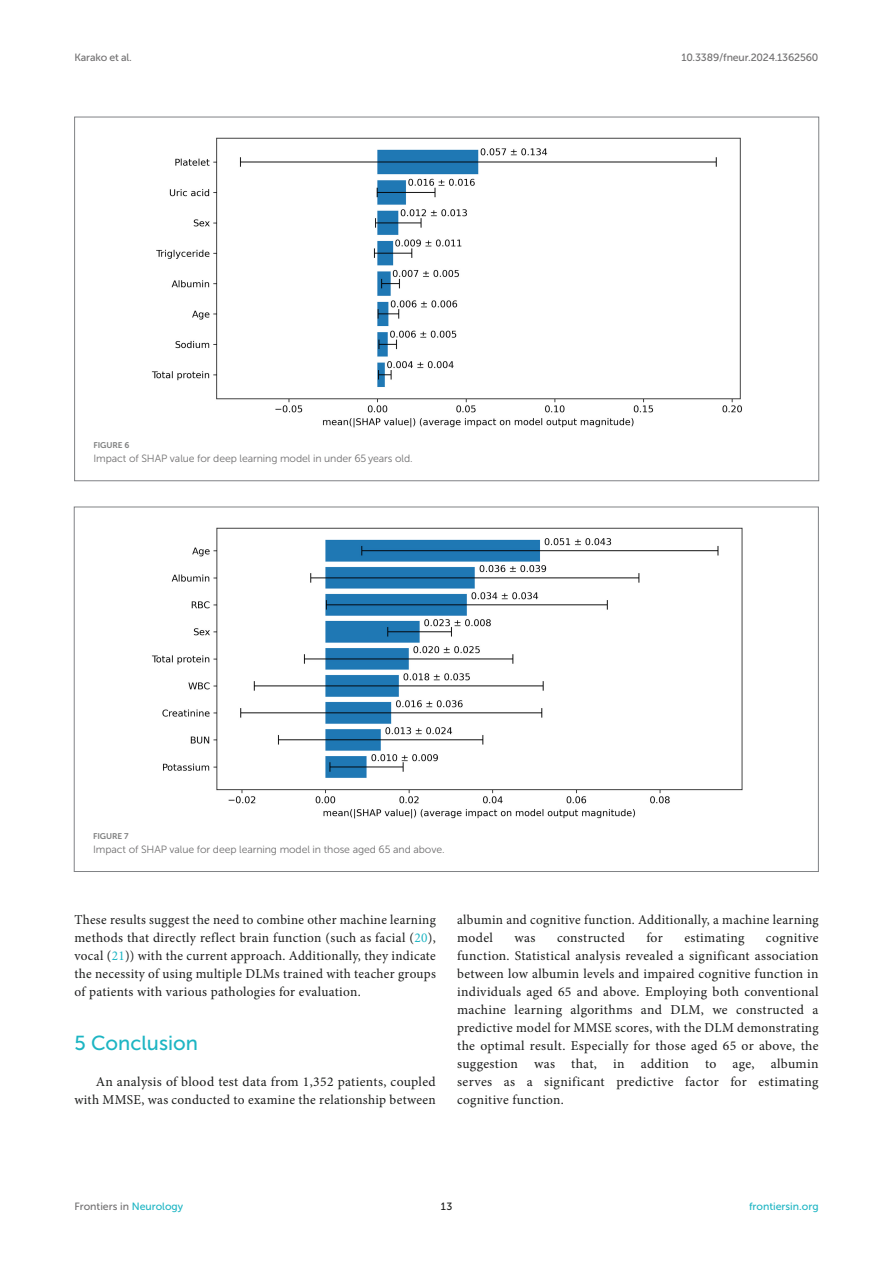
<style>
.page{position:relative;width:893px;height:1263px;background:#fff}
.page>*{position:absolute;margin:0;border:0;box-sizing:border-box;transform-origin:0 0}
.HEAD_1{font:20.25px "Museo Sans 500";color:#1db5c3}
.TEXT_FLUSH{font:13.5px/18px "Minion Pro";letter-spacing:.025em;color:#1b1c1b;text-align:right}
.TEXT{font:13.5px/18px "Minion Pro";letter-spacing:.025em;color:#1b1c1b;text-align:justify}
.FIG_LEG{font:10.5px "Museo Sans 300";letter-spacing:-.01em;color:#706f70}
.t1{font:10.5px "Museo Sans 500";letter-spacing:-.015em;color:#706f70}
.t2{font:10.5px "Museo Sans 500";color:#1db5c3}
.t3{font:10.5px "Museo Sans 500";color:#1b1c1b}
.FIG_HD{font:8.25px "Museo Sans 700";letter-spacing:-.01em;color:#7e7f7f}
.s1{color:#1db5c3}
</style>
<div class="page">
<img style="left:151px;top:137px;width:591px;height:291px">
<img style="left:152px;top:527px;width:591px;height:292px">
<p class="t1" style="left:74px;top:51px;width:59px">Karako et al.</p>
<p class="t1" style="left:681px;top:51px;width:139px">10.3389/fneur.2024.1362560</p>
<p class="FIG_HD" style="left:94px;top:441px;width:37px">FIGURE 6</p>
<p class="FIG_LEG" style="left:94px;top:452px;width:321px">Impact of SHAP value for deep learning model in under 65 years old.</p>
<p class="FIG_HD" style="left:93px;top:832px;width:37px">FIGURE 7</p>
<p class="FIG_LEG" style="left:93px;top:843px;width:353px">Impact of SHAP value for deep learning model in those aged 65 and above.</p>
<p class="TEXT" style="left:74px;top:911px;width:363px">These results suggest the need to combine other machine learning methods that directly reflect brain function (such as facial (<span class="s1">20</span>), vocal (<span class="s1">21</span>)) with the current approach. Additionally, they indicate the necessity of using multiple DLMs trained with teacher groups of patients with various pathologies for evaluation.</p>
<p class="HEAD_1" style="left:74px;top:1032px;width:125px">5 Conclusion</p>
<p class="TEXT_FLUSH" style="left:74px;top:1073px;width:363px">An analysis of blood test data from 1,352 patients, coupled with MMSE, was conducted to examine the relationship between</p>
<p class="TEXT_FLUSH" style="left:457px;top:911px;width:363px;text-align:left">albumin and cognitive function. Additionally, a machine learning model</p>
<p class="TEXT_FLUSH" style="left:515px;top:929px;width:22px">was</p>
<p class="TEXT_FLUSH" style="left:557px;top:929px;width:69px">constructed</p>
<p class="TEXT_FLUSH" style="left:646px;top:929px;width:18px">for</p>
<p class="TEXT_FLUSH" style="left:684px;top:929px;width:62px">estimating</p>
<p class="TEXT_FLUSH" style="left:457px;top:929px;width:363px;text-align:justify;text-indent:309px">cognitive function. Statistical analysis revealed a significant association between low albumin levels and impaired cognitive function in individuals aged 65 and above. Employing both conventional machine learning algorithms and DLM, we constructed a predictive model for MMSE scores, with the DLM demonstrating the optimal result. Especially for those aged 65 or above, the suggestion was that, in addition to age, albumin serves as a significant predictive factor for estimating cognitive function.</p>
<p class="t1" style="left:74px;top:1200px;width:110px">Frontiers in <span class="s1">Neurology</span></p>
<p class="t3" style="left:441px;top:1200px;width:13px">13</p>
<p class="t2" style="left:749px;top:1200px;width:71px">frontiersin.org</p>
</div>
